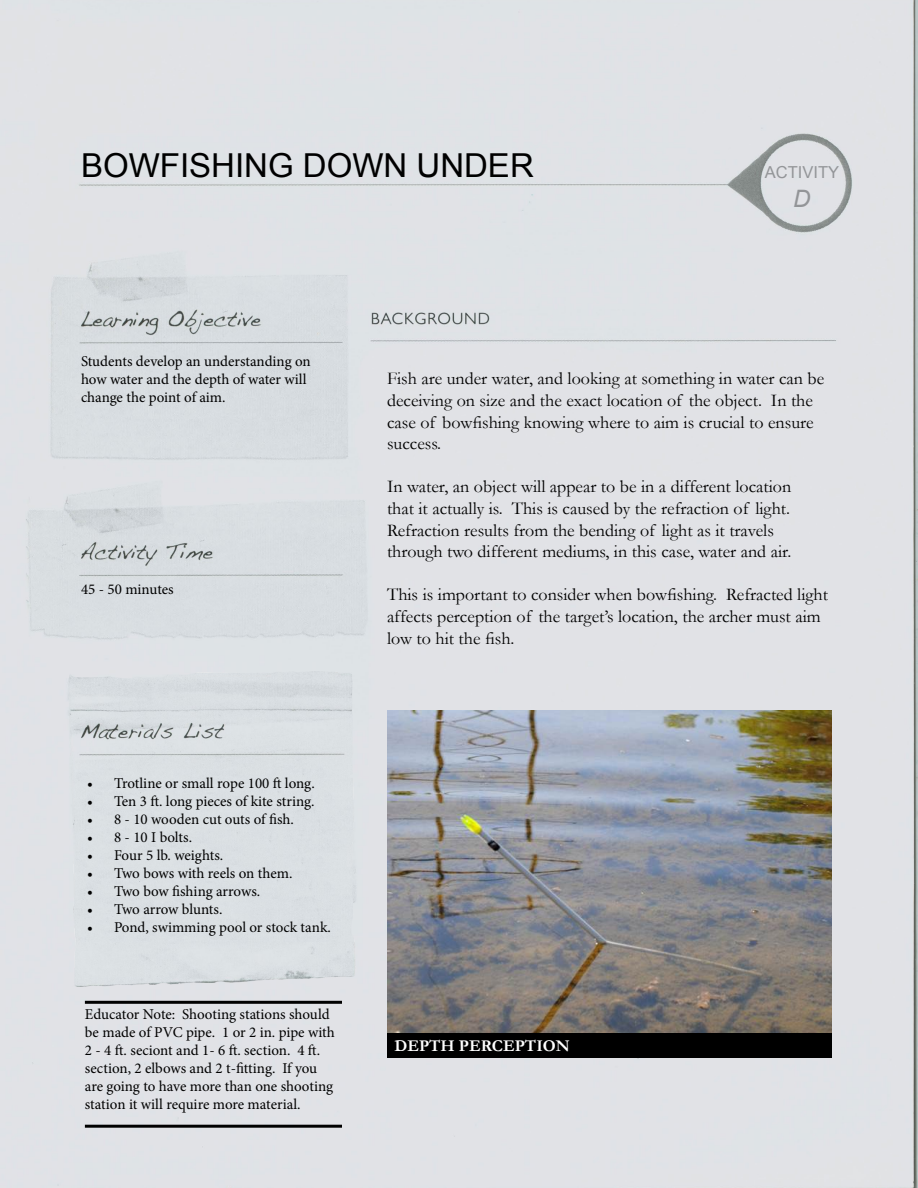
<style>
.page{position:relative;width:918px;height:1188px;background:#fff}
.page>*{position:absolute;margin:0;border:0;box-sizing:border-box;transform-origin:0 0}
.t1{font:33px "Arial";color:#000}
.t2{font:italic 24px "Arial";color:#939598}
.t3{font:18px/21.6px "Garamond";color:#000}
.t4{font:700 16.5px "Garamond";color:#fff}
.t5{font:16.5px "Arial";color:#939598}
.t6{font:15px/18px "Minion Pro";letter-spacing:-.005em;color:#000}
</style>
<div class="page">
<img style="left:0;top:0;width:918px;height:1188px">
<div style="left:70px;top:671px;width:287px;height:315px;background:#dbdfe3"></div>
<div style="left:387px;top:1033px;width:445px;height:25px;background:#000"></div>
<img style="left:387px;top:711px;width:445px;height:322px">
<hr style="left:85px;top:1001px;width:257px;height:3px;background:#000">
<hr style="left:85px;top:1125px;width:257px;height:3px;background:#000">
<h1 class="t1" style="left:81px;top:144px;width:454px">BOWFISHING DOWN UNDER</h1>
<p class="t5" style="left:765px;top:162px;width:76px">ACTIVITY</p>
<h2 class="t2" style="left:793px;top:183px;width:19px">D</h2>
<p class="t6" style="left:81px;top:352px;width:231px">Students develop an understanding on how water and the depth of water will change the point of aim.</p>
<p class="t6" style="left:81px;top:580px;width:94px">45 - 50 minutes</p>
<p class="t3" style="left:387px;top:367px;width:439px">Fish are under water, and looking at something in water can be deceiving on size and the exact location of the object. In the case of bowfishing knowing where to aim is crucial to ensure success.</p>
<p class="t3" style="left:387px;top:475px;width:406px">In water, an object will appear to be in a different location that it actually is. This is caused by the refraction of light.<br>Refraction results from the bending of light as it travels through two different mediums, in this case, water and air.</p>
<p class="t3" style="left:387px;top:583px;width:443px">This is important to consider when bowfishing. Refracted light affects perception of the target’s location, the archer must aim low to hit the fish.</p>
<p class="t6" style="left:87px;top:774px;width:229px">• Trotline or small rope 100 ft long.</p>
<p class="t6" style="left:87px;top:792px;width:229px">• Ten 3 ft. long pieces of kite string.</p>
<p class="t6" style="left:87px;top:810px;width:208px">• 8 - 10 wooden cut outs of fish.</p>
<p class="t6" style="left:87px;top:828px;width:107px">• 8 - 10 I bolts.</p>
<p class="t6" style="left:87px;top:846px;width:138px">• Four 5 lb. weights.</p>
<p class="t6" style="left:87px;top:864px;width:207px">• Two bows with reels on them.</p>
<p class="t6" style="left:87px;top:882px;width:175px">• Two bow fishing arrows.</p>
<p class="t6" style="left:87px;top:900px;width:137px">• Two arrow blunts.</p>
<p class="t6" style="left:87px;top:918px;width:245px">• Pond, swimming pool or stock tank.</p>
<p class="t6" style="left:85px;top:1005px;width:252px">Educator Note: Shooting stations should be made of PVC pipe. 1 or 2 in. pipe with 2 - 4 ft. seciont and 1- 6 ft. section. 4 ft. section, 2 elbows and 2 t-fitting. If you are going to have more than one shooting station it will require more material.</p>
<p class="t4" style="left:394px;top:1034px;width:177px">DEPTH PERCEPTION</p>
</div>
